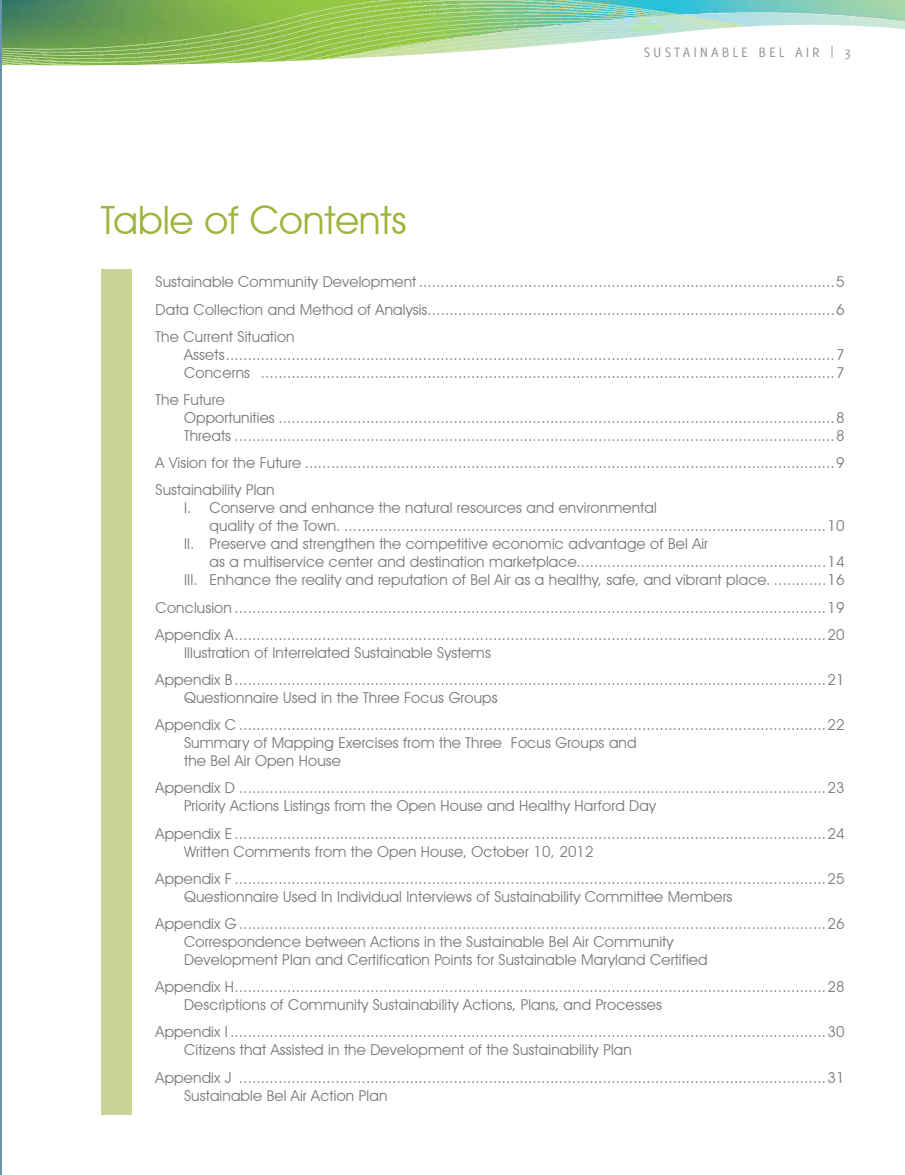
<style>
.page{position:relative;width:905px;height:1175px;background:#fff}
.page>*{position:absolute;margin:0;border:0;box-sizing:border-box;transform-origin:0 0}
.t1{font:39px "Avant Garde IT Cby BT";color:#9cb53c}
.t2{font:15px/18px "Avant Garde IT Cby BT";letter-spacing:.01em;color:#77787b}
.t3{font:15px "Delicious";letter-spacing:.2em;color:#999b9c}
</style>
<div class="page">
<svg style="left:1px;top:0;width:903px;height:89px"></svg>
<hr style="left:0;top:0;width:1px;height:1174px;background:#6894ad">
<div style="left:101px;top:269px;width:30px;height:846px;background:#cad396"></div>
<h1 class="t1" style="left:101px;top:196px;width:307px">Table of Contents</h1>
<p class="t3" style="left:643px;top:44px;width:209px">SUSTAINABLE B EL AIR | 3</p>
<p class="t2" style="left:156px;top:268px;width:690px;line-height:27.2px;text-align:justify">Sustainable Community Development ...............................................................................................5<br>Data Collection and Method of Analysis.............................................................................................6<br>The Current Situation</p>
<p class="t2" style="left:184px;top:345px;width:662px">Assets...........................................................................................................................................7<br>Concerns ...................................................................................................................................7</p>
<p class="t2" style="left:184px;top:390px;width:662px;text-indent:-28px">The Future<br>Opportunities ...............................................................................................................................8<br>Threats .........................................................................................................................................8</p>
<p class="t2" style="left:156px;top:449px;width:690px;line-height:27.2px">A Vision for the Future .........................................................................................................................9<br>Sustainability Plan</p>
<p class="t2" style="left:184px;top:499px;width:474px">I. Conserve and enhance the natural resources and environmental</p>
<p class="t2" style="left:210px;top:517px;width:636px">quality of the Town. ..............................................................................................................10</p>
<p class="t2" style="left:184px;top:535px;width:525px">II. Preserve and strengthen the competitive economic advantage of Bel Air</p>
<p class="t2" style="left:210px;top:553px;width:636px">as a multiservice center and destination marketplace.........................................................14</p>
<p class="t2" style="left:184px;top:571px;width:662px">III. Enhance the reality and reputation of Bel Air as a healthy, safe, and vibrant place. ............16</p>
<p class="t2" style="left:156px;top:593px;width:690px;line-height:27.2px">Conclusion .......................................................................................................................................19<br>Appendix A.......................................................................................................................................20</p>
<p class="t2" style="left:156px;top:639px;width:690px;line-height:27.2px;text-indent:28px">Illustration of Interrelated Sustainable Systems<br>Appendix B .......................................................................................................................................21</p>
<p class="t2" style="left:156px;top:684px;width:690px;line-height:27.2px;text-indent:28px">Questionnaire Used in the Three Focus Groups<br>Appendix C ......................................................................................................................................22</p>
<p class="t2" style="left:184px;top:733px;width:454px">Summary of Mapping Exercises from the Three Focus Groups and the Bel Air Open House</p>
<p class="t2" style="left:184px;top:779px;width:662px;text-indent:-28px">Appendix D ......................................................................................................................................23<br>Priority Actions Listings from the Open House and Healthy Harford Day</p>
<p class="t2" style="left:184px;top:824px;width:662px;text-indent:-28px">Appendix E .......................................................................................................................................24<br>Written Comments from the Open House, October 10, 2012</p>
<p class="t2" style="left:184px;top:869px;width:662px;text-indent:-28px">Appendix F .......................................................................................................................................25<br>Questionnaire Used In Individual Interviews of Sustainability Committee Members</p>
<p class="t2" style="left:184px;top:914px;width:662px;text-indent:-28px">Appendix G......................................................................................................................................26<br>Correspondence between Actions in the Sustainable Bel Air Community<br>Development Plan and Certification Points for Sustainable Maryland Certified</p>
<p class="t2" style="left:184px;top:977px;width:662px;text-indent:-28px">Appendix H.......................................................................................................................................28<br>Descriptions of Community Sustainability Actions, Plans, and Processes</p>
<p class="t2" style="left:184px;top:1023px;width:662px;text-indent:-28px">Appendix I ........................................................................................................................................30<br>Citizens that Assisted in the Development of the Sustainability Plan</p>
<p class="t2" style="left:184px;top:1068px;width:661px;text-indent:-29px">Appendix J ......................................................................................................................................31<br>Sustainable Bel Air Action Plan</p>
</div>
